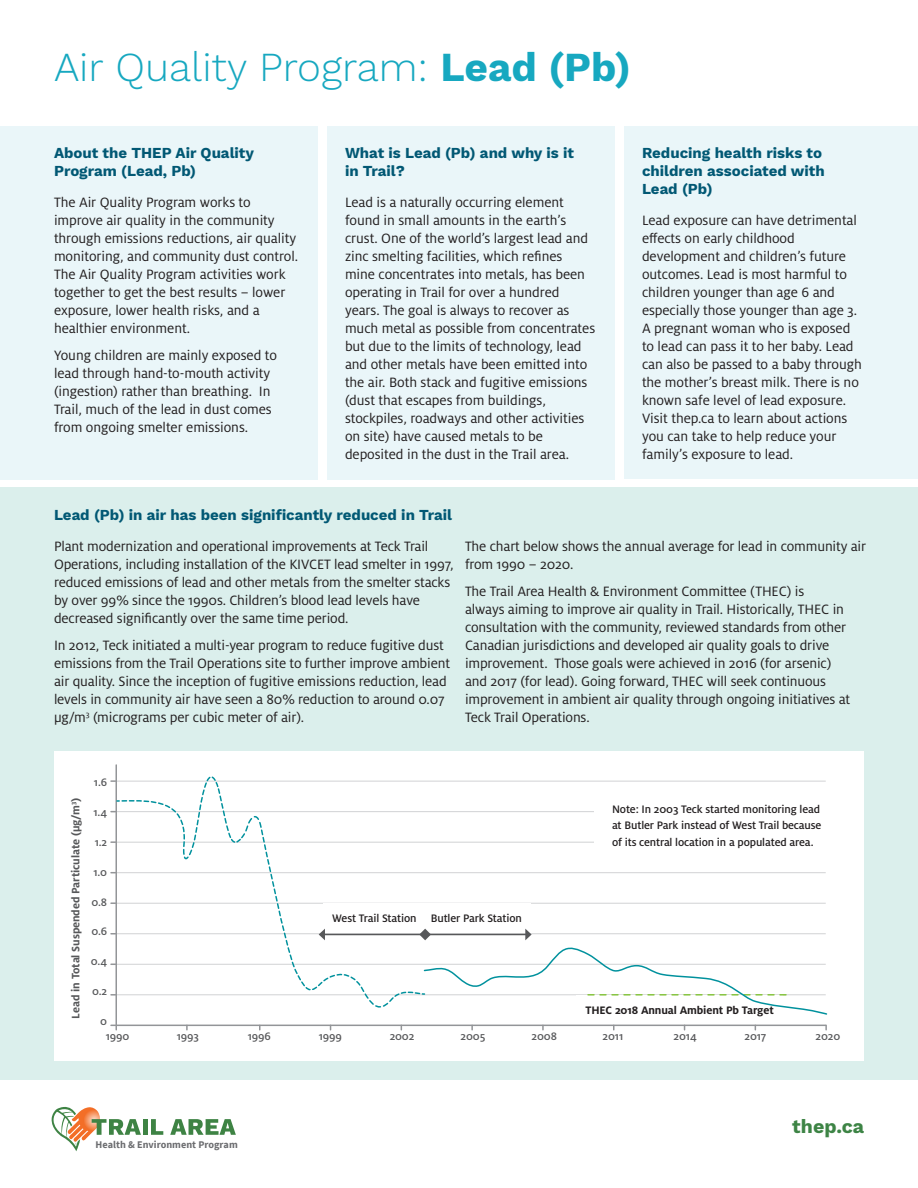
<style>
.page{position:relative;width:918px;height:1188px;background:#fff}
.page>*{position:absolute;margin:0;border:0;box-sizing:border-box;transform-origin:0 0}
.t1{font:300 40.5px "Work Sans";color:#17a8c0}
.t2{font:700 19.5px "Work Sans";color:#3d8445}
.t3{font:15px/18px "Milo OT";letter-spacing:-.005em;color:#231f20}
.t4{font:700 15px/18px "Work Sans";color:#015874}
.t5{font:500 12px/16.5px "Milo OT";letter-spacing:-.01em;color:#231f20;text-align:justify}
.t6{font:500 12px "Milo OT";letter-spacing:-.01em;color:#57585a}
.t7{font:700 12px "Milo OT";letter-spacing:-.01em;color:#57585a}
.t8{font:700 12px "Milo OT";letter-spacing:-.01em;color:#231f20}
.t9{font:700 10.2px "Source Sans Pro";color:#6c6d70}
.s1{font-weight:700}
</style>
<div class="page">
<div style="left:0;top:488px;width:918px;height:592px;background:#dbefec"></div>
<svg style="left:51px;top:1107px;width:90px;height:44px"></svg>
<div style="left:143px;top:1119px;width:5px;height:16px;background:#3e8344"></div>
<svg style="left:151px;top:1119px;width:12px;height:16px"></svg>
<svg style="left:170px;top:1119px;width:66px;height:16px"></svg>
<div style="left:0;top:126px;width:318px;height:353px;background:#eaf6f9"></div>
<div style="left:624px;top:126px;width:294px;height:353px;background:#eaf6f9"></div>
<div style="left:327px;top:126px;width:288px;height:353px;background:#eaf6f9"></div>
<div style="left:54px;top:752px;width:810px;height:309px;background:#fff"></div>
<svg style="left:115px;top:764px;width:712px;height:263px"></svg>
<svg style="left:111px;top:1025px;width:6px;height:5px"></svg>
<div style="left:577px;top:996px;width:206px;height:27px;background:#fff"></div>
<svg style="left:111px;top:773px;width:717px;height:243px"></svg>
<h1 class="t1" style="left:54px;top:43px;width:578px">Air Quality Program: <span class="s1">Lead (Pb)</span></h1>
<p class="t4" style="left:54px;top:145px;width:202px">About the THEP Air Quality<br>Program (Lead, Pb)</p>
<p class="t3" style="left:54px;top:194px;width:246px">The Air Quality Program works to improve air quality in the community through emissions reductions, air quality monitoring, and community dust control.<br>The Air Quality Program activities work together to get the best results – lower exposure, lower health risks, and a healthier environment.</p>
<p class="t3" style="left:54px;top:347px;width:225px">Young children are mainly exposed to lead through hand-to-mouth activity (ingestion) rather than breathing. In Trail, much of the lead in dust comes from ongoing smelter emissions.</p>
<p class="t4" style="left:345px;top:145px;width:231px">What is Lead (Pb) and why is it in Trail?</p>
<p class="t3" style="left:345px;top:194px;width:252px">Lead is a naturally occurring element found in small amounts in the earth’s crust. One of the world’s largest lead and zinc smelting facilities, which refines mine concentrates into metals, has been operating in Trail for over a hundred years. The goal is always to recover as much metal as possible from concentrates but due to the limits of technology, lead and other metals have been emitted into the air. Both stack and fugitive emissions (dust that escapes from buildings, stockpiles, roadways and other activities on site) have caused metals to be deposited in the dust in the Trail area.</p>
<p class="t4" style="left:642px;top:145px;width:184px">Reducing health risks to children associated with<br>Lead (Pb)</p>
<p class="t3" style="left:642px;top:212px;width:221px">Lead exposure can have detrimental effects on early childhood development and children’s future outcomes. Lead is most harmful to children younger than age 6 and especially those younger than age 3.<br>A pregnant woman who is exposed to lead can pass it to her baby. Lead can also be passed to a baby through the mother’s breast milk. There is no known safe level of lead exposure.<br>Visit thep.ca to learn about actions you can take to help reduce your family’s exposure to lead.</p>
<p class="t4" style="left:54px;top:506px;width:400px">Lead (Pb) in air has been significantly reduced in Trail</p>
<p class="t3" style="left:54px;top:538px;width:401px">Plant modernization and operational improvements at Teck Trail Operations, including installation of the KIVCET lead smelter in 1997, reduced emissions of lead and other metals from the smelter stacks by over 99% since the 1990s. Children’s blood lead levels have decreased significantly over the same time period.</p>
<p class="t3" style="left:54px;top:637px;width:398px">In 2012, Teck initiated a multi-year program to reduce fugitive dust emissions from the Trail Operations site to further improve ambient air quality. Since the inception of fugitive emissions reduction, lead levels in community air have seen a 80% reduction to around 0.07 µg/m<sup>3</sup> (micrograms per cubic meter of air).</p>
<p class="t3" style="left:465px;top:538px;width:403px">The chart below shows the annual average for lead in community air from 1990 – 2020.</p>
<p class="t3" style="left:465px;top:583px;width:387px">The Trail Area Health &amp; Environment Committee (THEC) is<br>always aiming to improve air quality in Trail. Historically, THEC in consultation with the community, reviewed standards from other Canadian jurisdictions and developed air quality goals to drive improvement. Those goals were achieved in 2016 (for arsenic) and 2017 (for lead). Going forward, THEC will seek continuous improvement in ambient air quality through ongoing initiatives at Teck Trail Operations.</p>
<p class="t7" style="left:69px;top:1019px;width:222px;rotate:-90deg">Lead in Total Suspended Particulate (μg/m<sup>3</sup>)</p>
<p class="t6" style="left:94px;top:775px;width:15px">1.6</p>
<p class="t6" style="left:93px;top:805px;width:15px">1.4</p>
<p class="t6" style="left:95px;top:835px;width:14px">1.2</p>
<p class="t6" style="left:93px;top:865px;width:15px">1.0</p>
<p class="t6" style="left:92px;top:895px;width:17px">0.8</p>
<p class="t6" style="left:91px;top:925px;width:17px">0.6</p>
<p class="t6" style="left:91px;top:955px;width:18px">0.4</p>
<p class="t6" style="left:92px;top:985px;width:17px">0.2</p>
<p class="t6" style="left:100px;top:1015px;width:8px">0</p>
<p class="t5" style="left:332px;top:910px;width:191px">West Trail Station Butler Park Station</p>
<p class="t5" style="left:612px;top:801px;width:211px">Note: In 2003 Teck started monitoring lead at Butler Park instead of West Trail because of its central location in a populated area.</p>
<p class="t8" style="left:586px;top:1004px;width:190px">THEC 2018 Annual Ambient Pb Target</p>
<p class="t6" style="left:106px;top:1030px;width:25px">1990</p>
<p class="t6" style="left:177px;top:1030px;width:24px">1993</p>
<p class="t6" style="left:248px;top:1030px;width:25px">1996</p>
<p class="t6" style="left:319px;top:1030px;width:25px">1999</p>
<p class="t6" style="left:390px;top:1030px;width:26px">2002</p>
<p class="t6" style="left:461px;top:1030px;width:26px">2005</p>
<p class="t6" style="left:532px;top:1030px;width:27px">2008</p>
<p class="t6" style="left:603px;top:1030px;width:22px">2011</p>
<p class="t6" style="left:674px;top:1030px;width:25px">2014</p>
<p class="t6" style="left:745px;top:1030px;width:23px">2017</p>
<p class="t6" style="left:816px;top:1030px;width:26px">2020</p>
<p class="t9" style="left:96px;top:1137px;width:144px">Health &amp; Environment Program</p>
<h2 class="t2" style="left:792px;top:1115px;width:73px">thep.ca</h2>
</div>
